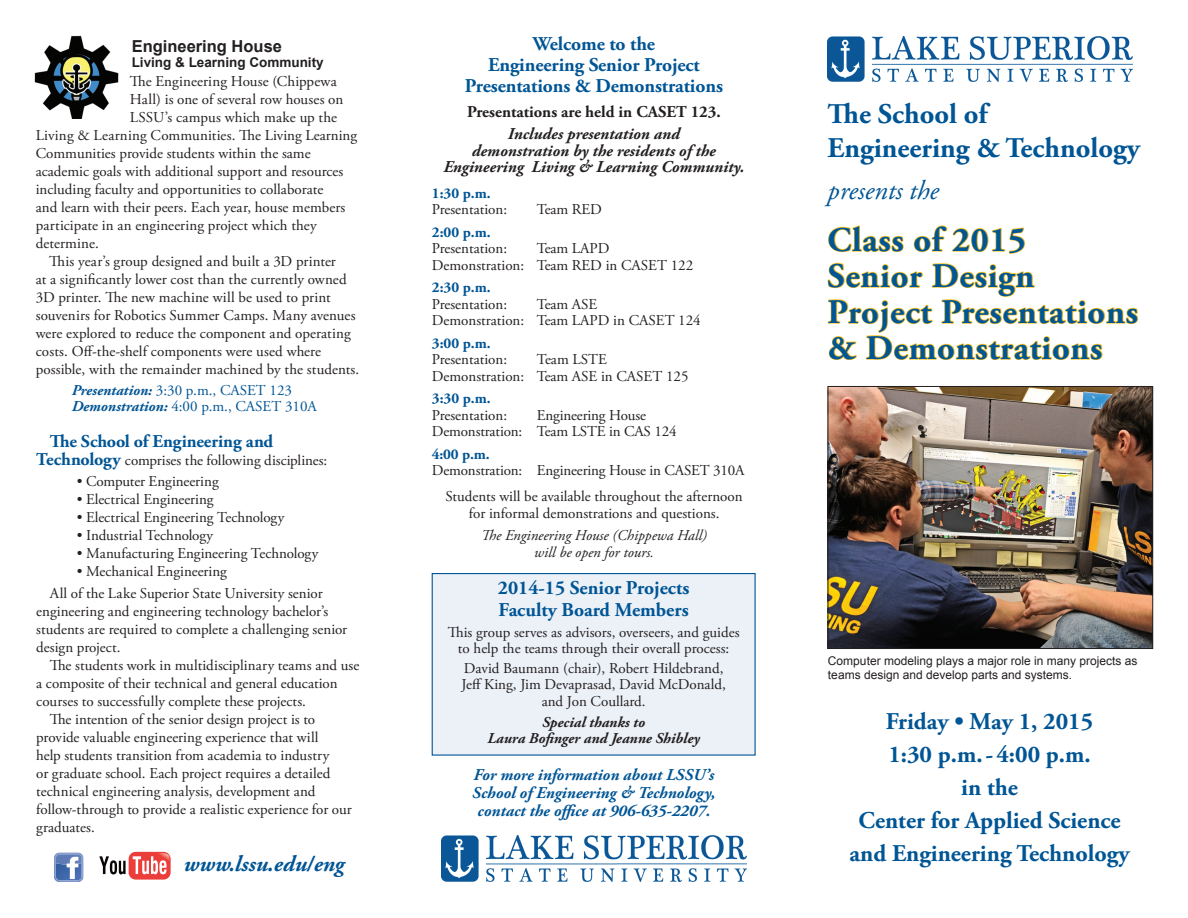
<style>
.page{position:relative;width:1188px;height:918px;background:#fff}
.page>*{position:absolute;margin:0;border:0;box-sizing:border-box;transform-origin:0 0}
.t1{font:700 34.5px/36px "Adobe Garamond Pro";letter-spacing:.02em;color:#005595}
.t2{font:700 28.5px/34.2px "Adobe Garamond Pro";color:#005595}
.t3{font:italic 27px "Adobe Garamond Pro";color:#005595}
.t4{font:700 24px/33px "Adobe Garamond Pro";color:#005595;text-align:center}
.t5{font:italic 700 22.5px "Adobe Garamond Pro";color:#005595}
.t6{font:700 19.5px/21px "Adobe Garamond Pro";letter-spacing:-.005em;color:#005595;text-align:center}
.t7{font:700 18px "Adobe Garamond Pro";color:#005595}
.t8{font:italic 700 16.5px/18px "Adobe Garamond Pro";color:#005595;text-align:center}
.t9{font:italic 700 16.5px/16.5px "Adobe Garamond Pro";color:#231f20;text-align:center}
.t10{font:700 16.5px "Adobe Garamond Pro";color:#231f20}
.t11{font:700 16.5px "Arial";color:#231f20}
.t12{font:15px/16.5px "Adobe Garamond Pro";color:#231f20}
.t13{font:15px/16.5px "Adobe Garamond Pro";color:#005595}
.t14{font:italic 15px/16.5px "Adobe Garamond Pro";color:#231f20;text-align:center}
.t15{font:700 15px "Adobe Garamond Pro";color:#005595}
.t16{font:italic 700 15px/16.5px "Adobe Garamond Pro";color:#231f20;text-align:center}
.t17{font:700 13.5px "Arial";color:#231f20}
.t18{font:12px/14.4px "Arial";color:#231f20}
.s1{font-weight:700;font-style:italic}
.s2{font-weight:700;font-size:18px;color:#005595}
</style>
<div class="page">
<svg style="left:828px;top:225px;width:76px;height:28px"></svg>
<svg style="left:913px;top:225px;width:112px;height:29px"></svg>
<svg style="left:827px;top:262px;width:312px;height:99px"></svg>
<div style="left:432px;top:574px;width:323px;height:181px;background:#ecf1f7"></div>
<div style="left:432px;top:573px;width:324px;height:183px;border:1px solid #005595"></div>
<img style="left:34px;top:35px;width:85px;height:83px">
<img style="left:830px;top:388px;width:321px;height:259px">
<div style="left:828px;top:386px;width:325px;height:263px;border:1px solid #231f20"></div>
<div style="left:129px;top:852px;width:42px;height:28px;background:#eb3e3b;border-radius:7px"></div>
<svg style="left:99px;top:856px;width:27px;height:18px"></svg>
<svg style="left:133px;top:853px;width:36px;height:21px"></svg>
<svg style="left:54px;top:853px;width:29px;height:29px"></svg>
<img style="left:442px;top:836px;width:305px;height:45px">
<img style="left:828px;top:36px;width:305px;height:46px">
<p class="t11" style="left:132px;top:35px;width:152px">Engineering House</p>
<p class="t17" style="left:132px;top:53px;width:194px">Living &amp; Learning Community</p>
<p class="t12" style="left:130px;top:73px;width:209px">The Engineering House (Chippewa</p>
<p class="t12" style="left:130px;top:91px;width:215px">Hall) is one of several row houses on</p>
<p class="t12" style="left:130px;top:109px;width:209px">LSSU’s campus which make up the</p>
<p class="t12" style="left:36px;top:127px;width:323px">Living &amp; Learning Communities. The Living Learning</p>
<p class="t12" style="left:36px;top:145px;width:276px">Communities provide students within the same</p>
<p class="t12" style="left:36px;top:163px;width:309px">academic goals with additional support and resources</p>
<p class="t12" style="left:36px;top:181px;width:289px">including faculty and opportunities to collaborate</p>
<p class="t12" style="left:36px;top:199px;width:311px">and learn with their peers. Each year, house members</p>
<p class="t12" style="left:36px;top:217px;width:282px">participate in an engineering project which they</p>
<p class="t12" style="left:36px;top:235px;width:65px">determine.</p>
<p class="t12" style="left:49px;top:253px;width:288px">This year’s group designed and built a 3D printer</p>
<p class="t12" style="left:36px;top:271px;width:312px">at a significantly lower cost than the currently owned</p>
<p class="t12" style="left:36px;top:289px;width:297px">3D printer. The new machine will be used to print</p>
<p class="t12" style="left:36px;top:307px;width:321px">souvenirs for Robotics Summer Camps. Many avenues</p>
<p class="t12" style="left:36px;top:325px;width:317px">were explored to reduce the component and operating</p>
<p class="t12" style="left:36px;top:343px;width:287px">costs. Off-the-shelf components were used where</p>
<p class="t12" style="left:36px;top:361px;width:325px">possible, with the remainder machined by the students.</p>
<p class="t13" style="left:72px;top:382px;width:247px"><span class="s1">Presentation:</span> 3:30 p.m., CASET 123<br><span class="s1">Demonstration:</span> 4:00 p.m., CASET 310A</p>
<p class="t7" style="left:50px;top:431px;width:225px">The School of Engineering and</p>
<p class="t12" style="left:36px;top:452px;width:293px"><span class="s2">Technology</span> comprises the following disciplines:</p>
<p class="t12" style="left:77px;top:473px;width:144px">• Computer Engineering</p>
<p class="t12" style="left:77px;top:491px;width:138px">• Electrical Engineering</p>
<p class="t12" style="left:77px;top:509px;width:209px">• Electrical Engineering Technology</p>
<p class="t12" style="left:77px;top:527px;width:138px">• Industrial Technology</p>
<p class="t12" style="left:77px;top:545px;width:243px">• Manufacturing Engineering Technology</p>
<p class="t12" style="left:50px;top:560px;width:274px;line-height:22.5px;text-indent:27px">• Mechanical Engineering<br>All of the Lake Superior State University senior</p>
<p class="t12" style="left:36px;top:603px;width:312px;line-height:18px">engineering and engineering technology bachelor’s students are required to complete a challenging senior design project.</p>
<p class="t12" style="left:50px;top:658px;width:311px">The students work in multidisciplinary teams and use</p>
<p class="t12" style="left:36px;top:676px;width:303px">a composite of their technical and general education</p>
<p class="t12" style="left:36px;top:694px;width:271px">courses to successfully complete these projects.</p>
<p class="t12" style="left:50px;top:712px;width:267px">The intention of the senior design project is to</p>
<p class="t12" style="left:36px;top:730px;width:284px">provide valuable engineering experience that will</p>
<p class="t12" style="left:36px;top:748px;width:295px">help students transition from academia to industry</p>
<p class="t12" style="left:36px;top:766px;width:296px">or graduate school. Each project requires a detailed</p>
<p class="t12" style="left:36px;top:784px;width:281px">technical engineering analysis, development and</p>
<p class="t12" style="left:36px;top:802px;width:317px">follow-through to provide a realistic experience for our</p>
<p class="t12" style="left:36px;top:820px;width:60px">graduates.</p>
<h3 class="t5" style="left:184px;top:851px;width:162px">www.lssu.edu/eng</h3>
<h3 class="t6" style="left:465px;top:34px;width:260px">Welcome to the<br>Engineering Senior Project<br>Presentations &amp; Demonstrations</h3>
<p class="t10" style="left:467px;top:102px;width:255px">Presentations are held in CASET 123.</p>
<p class="t9" style="left:443px;top:126px;width:303px">Includes presentation and<br>demonstration by the residents of the<br>Engineering Living &amp; Learning Community.</p>
<p class="t15" style="left:432px;top:184px;width:60px">1:30 p.m.</p>
<p class="t12" style="left:432px;top:202px;width:77px">Presentation:</p>
<p class="t12" style="left:537px;top:202px;width:67px">Team RED</p>
<p class="t15" style="left:432px;top:223px;width:60px">2:00 p.m.</p>
<p class="t12" style="left:432px;top:241px;width:77px">Presentation:</p>
<p class="t12" style="left:432px;top:241px;width:263px;text-indent:105px">Team LAPD<br>Demonstration: Team RED in CASET 122</p>
<p class="t15" style="left:432px;top:279px;width:60px">2:30 p.m.</p>
<p class="t12" style="left:432px;top:296px;width:77px">Presentation:</p>
<p class="t12" style="left:432px;top:296px;width:270px;text-align:center">Team ASE<br>Demonstration: Team LAPD in CASET 124</p>
<p class="t15" style="left:432px;top:334px;width:60px">3:00 p.m.</p>
<p class="t12" style="left:432px;top:352px;width:77px">Presentation:</p>
<p class="t12" style="left:432px;top:352px;width:258px;text-indent:105px">Team LSTE<br>Demonstration: Team ASE in CASET 125</p>
<p class="t15" style="left:432px;top:390px;width:60px">3:30 p.m.</p>
<p class="t12" style="left:432px;top:407px;width:77px">Presentation:</p>
<p class="t12" style="left:432px;top:407px;width:246px;text-indent:105px">Engineering House<br>Demonstration: Team LSTE in CAS 124</p>
<p class="t15" style="left:432px;top:445px;width:59px">4:00 p.m.</p>
<p class="t12" style="left:432px;top:463px;width:314px">Demonstration: Engineering House in CASET 310A</p>
<p class="t12" style="left:445px;top:489px;width:299px;text-align:center">Students will be available throughout the afternoon for informal demonstrations and questions.</p>
<p class="t14" style="left:481px;top:527px;width:227px">The Engineering House (Chippewa Hall) will be open for tours.</p>
<h3 class="t6" style="left:498px;top:578px;width:193px;line-height:21.6px;text-align:left">2014-15 Senior Projects<br>Faculty Board Members</h3>
<p class="t12" style="left:448px;top:624px;width:293px;text-align:center">This group serves as advisors, overseers, and guides to help the teams through their overall process:</p>
<p class="t12" style="left:462px;top:660px;width:266px;text-align:center">David Baumann (chair), Robert Hildebrand,<br>Jeff King, Jim Devaprasad, David McDonald, and Jon Coullard.</p>
<p class="t16" style="left:488px;top:714px;width:214px">Special thanks to<br>Laura Bofinger and Jeanne Shibley</p>
<p class="t8" style="left:472px;top:767px;width:245px">For more information about LSSU’s<br>School of Engineering &amp; Technology, contact the office at 906-635-2207.</p>
<h2 class="t2" style="left:828px;top:98px;width:314px">The School of<br>Engineering &amp; Technology</h2>
<h3 class="t3" style="left:828px;top:174px;width:113px">presents the</h3>
<h1 class="t1" style="left:828px;top:223px;width:312px">Class of 2015<br>Senior Design<br>Project Presentations &amp; Demonstrations</h1>
<p class="t18" style="left:828px;top:654px;width:311px">Computer modeling plays a major role in many projects as teams design and develop parts and systems.</p>
<h3 class="t4" style="left:850px;top:705px;width:282px">Friday • May 1, 2015<br>1:30 p.m.-4:00 p.m.<br>in the<br>Center for Applied Science and Engineering Technology</h3>
</div>
